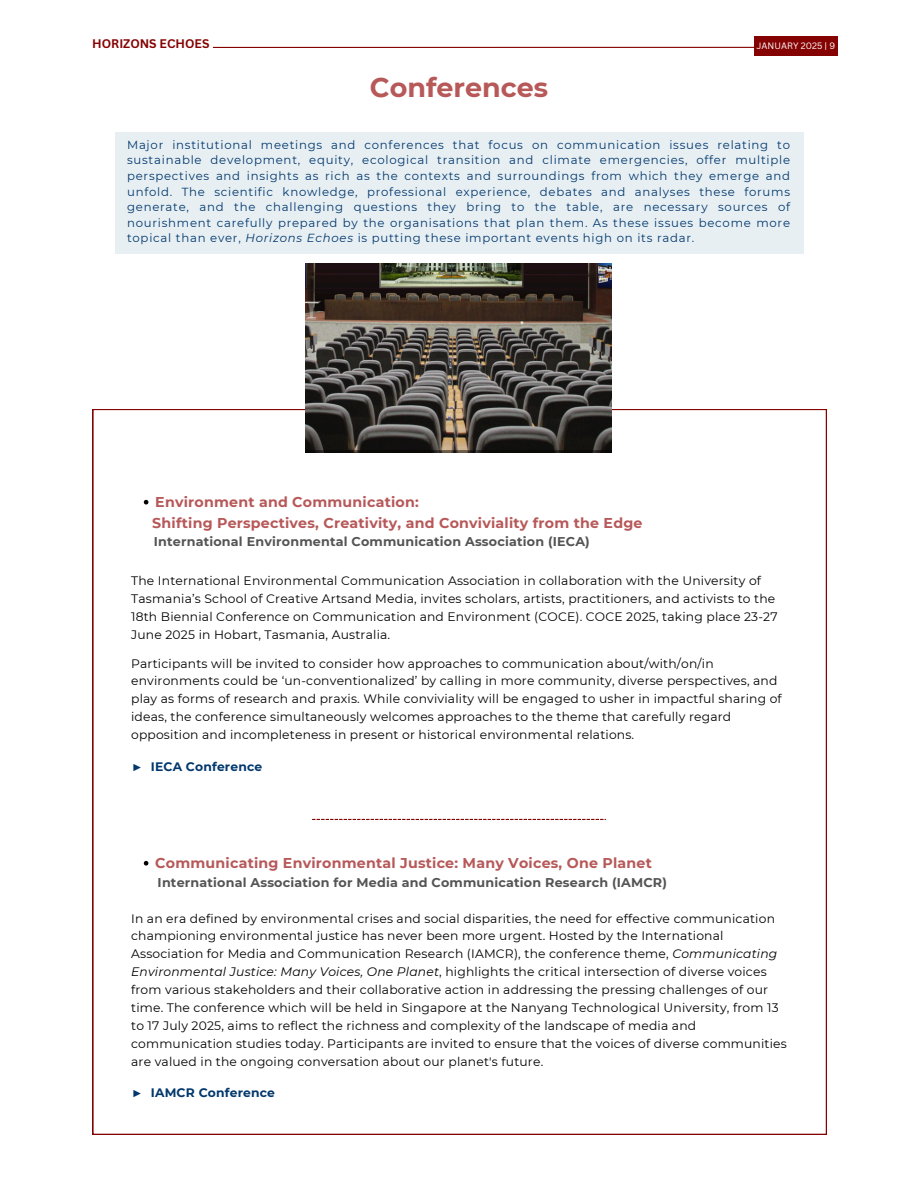
<style>
.page{position:relative;width:918px;height:1188px;background:#fff}
.page>*{position:absolute;margin:0;border:0;box-sizing:border-box;transform-origin:0 0}
.t1{font:700 27px "Montserrat";color:#b75859}
.t2{font:700 14.25px "Montserrat";letter-spacing:.015em;color:#b75859}
.t3{font:700 12.75px "Montserrat";letter-spacing:.015em;color:#545454}
.t4{font:12.3px/17.9px "Montserrat";letter-spacing:.015em;color:#000}
.t5{font:700 12.3px "Montserrat";letter-spacing:.015em;color:#02386d}
.t6{font:700 12.15px "Canva Sans";color:#850202}
.t7{font:11.7px/15.6px "Montserrat";letter-spacing:.065em;color:#02386d;text-align:justify}
.t8{font:9px "Canva Sans";color:#fff}
.s1{font-style:italic}
.s2{font-family:"Liberation Serif"}
</style>
<div class="page">
<svg style="left:92px;top:409px;width:735px;height:726px"></svg>
<svg style="left:144px;top:500px;width:4px;height:5px"></svg>
<svg style="left:144px;top:861px;width:4px;height:5px"></svg>
<hr style="left:213px;top:47px;width:613px;height:1px;background:#850202">
<img style="left:306px;top:263px;width:306px;height:189px">
<svg style="left:312px;top:819px;width:294px;height:1px"></svg>
<div style="left:115px;top:133px;width:689px;height:121px;background:#e7eff3"></div>
<div style="left:754px;top:36px;width:84px;height:20px;background:#850202"></div>
<p class="t6" style="left:92px;top:35px;width:119px">HORIZONS ECHOES</p>
<p class="t8" style="left:757px;top:39px;width:80px">JANUARY 2025 | 9</p>
<p class="t1" style="left:370px;top:71px;width:180px">Conferences</p>
<p class="t7" style="left:127px;top:137px;width:665px">Major institutional meetings and conferences that focus on communication issues relating to sustainable development, equity, ecological transition and climate emergencies, offer multiple perspectives and insights as rich as the contexts and surroundings from which they emerge and unfold. The scientific knowledge, professional experience, debates and analyses these forums generate, and the challenging questions they bring to the table, are necessary sources of nourishment carefully prepared by the organisations that plan them. As these issues become more topical than ever, <span class="s1">Horizons Echoes</span> is putting these important events high on its radar.</p>
<p class="t2" style="left:155px;top:493px;width:265px">Environment and Communication:</p>
<p class="t2" style="left:152px;top:514px;width:492px">Shifting Perspectives, Creativity, and Conviviality from the Edge</p>
<h2 class="t3" style="left:154px;top:534px;width:437px">International Environmental Communication Association (IECA)</h2>
<h2 class="t4" style="left:131px;top:572px;width:648px">The International Environmental Communication Association in collaboration with the University of Tasmania’s School of Creative Artsand Media, invites scholars, artists, practitioners, and activists to the 18th Biennial Conference on Communication and Environment (COCE). COCE 2025, taking place 23-27<br>June 2025 in Hobart, Tasmania, Australia.</h2>
<p class="t4" style="left:131px;top:654px;width:652px">Participants will be invited to consider how approaches to communication about/with/on/in environments could be ‘un-conventionalized’ by calling in more community, diverse perspectives, and play as forms of research and praxis. While conviviality will be engaged to usher in impactful sharing of ideas, the conference simultaneously welcomes approaches to the theme that carefully regard opposition and incompleteness in present or historical environmental relations.</p>
<p class="t5" style="left:131px;top:759px;width:133px"><span class="s2">►</span> IECA Conference</p>
<p class="t2" style="left:155px;top:854px;width:498px">Communicating Environmental Justice: Many Voices, One Planet</p>
<p class="t3" style="left:158px;top:874px;width:511px">International Association for Media and Communication Research (IAMCR)</p>
<p class="t4" style="left:131px;top:909px;width:657px">In an era defined by environmental crises and social disparities, the need for effective communication championing environmental justice has never been more urgent. Hosted by the International Association for Media and Communication Research (IAMCR), the conference theme, <span class="s1">Communicating Environmental Justice: Many Voices, One Planet</span>, highlights the critical intersection of diverse voices from various stakeholders and their collaborative action in addressing the pressing challenges of our time. The conference which will be held in Singapore at the Nanyang Technological University, from 13 to 17 July 2025, aims to reflect the richness and complexity of the landscape of media and communication studies today. Participants are invited to ensure that the voices of diverse communities are valued in the ongoing conversation about our planet's future.</p>
<p class="t5" style="left:131px;top:1085px;width:145px"><span class="s2">►</span> IAMCR Conference</p>
</div>
